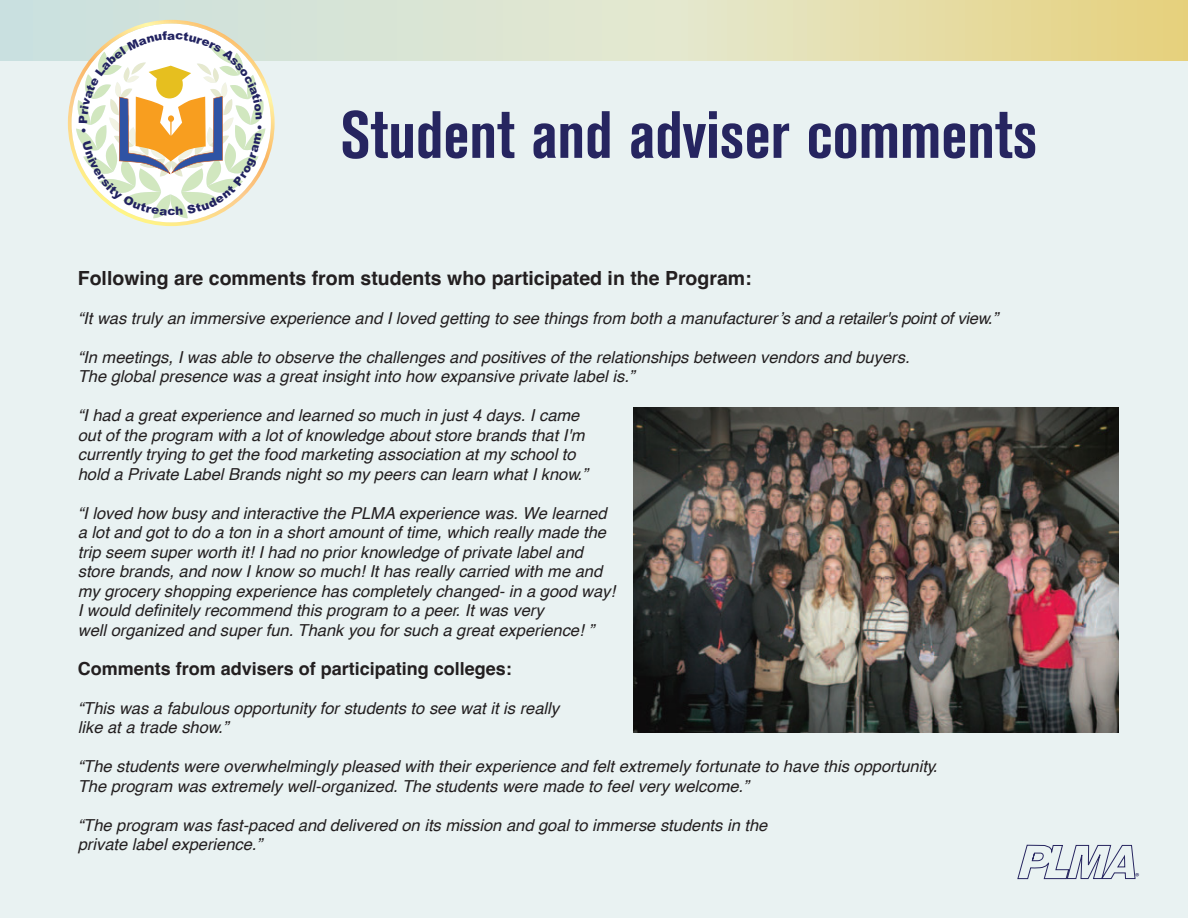
<style>
.page{position:relative;width:1188px;height:918px;background:#e9f2f2}
.page>*{position:absolute;margin:0;border:0;box-sizing:border-box;transform-origin:0 0}
.ParaStyle01_Leading_Auto{font:700 condensed 66px "Akzidenz Grotesk BE";color:#262560}
.ParaStyle15_Leading_34_6_pts{font:700 19.5px "Helvetica";color:#231f20}
.ParaStyle01_Leading_Auto-2{font:700 18px "Helvetica";color:#231f20}
.ParaStyle01_Leading_Auto-3{font:italic 16.5px/19.5px "Helvetica";color:#231f20}
.ParaStyle16_Leading_20_4_pts{font:italic 16.5px/19.5px "Helvetica";color:#231f20}
.ParaStyle15_Leading_34_6_pts-2{font:italic 16.5px "Helvetica";color:#231f20}
.t1{font:900 11.55px "Arial";color:#222361}
.t2{font:10.2px "Myriad Pro";color:#262560}
</style>
<div class="page">
<svg style="left:0;top:0;width:1188px;height:61px;background:#dee0bd"></svg>
<svg style="left:1017px;top:845px;width:119px;height:35px"></svg>
<img style="left:633px;top:407px;width:486px;height:325px">
<svg style="left:68px;top:20px;width:207px;height:206px"></svg>
<p class="t1" style="left:168px;top:203px;width:10px">c</p>
<p class="ParaStyle01_Leading_Auto" style="left:340px;top:97px;width:699px">Student and adviser comments</p>
<p class="ParaStyle15_Leading_34_6_pts" style="left:78px;top:266px;width:675px">Following are comments from students who participated in the Program:</p>
<p class="ParaStyle15_Leading_34_6_pts-2" style="left:78px;top:305px;width:922px">“It was truly an immersive experience and I loved getting to see things from both a manufacturer’s and a retailer's point of view.”</p>
<p class="ParaStyle01_Leading_Auto-3" style="left:78px;top:347px;width:833px">“In meetings, I was able to observe the challenges and positives of the relationships between vendors and buyers.<br>The global presence was a great insight into how expansive private label is.”</p>
<p class="ParaStyle16_Leading_20_4_pts" style="left:78px;top:406px;width:508px">“I had a great experience and learned so much in just 4 days. I came out of the program with a lot of knowledge about store brands that I'm</p>
<p class="ParaStyle01_Leading_Auto-3" style="left:78px;top:445px;width:511px">currently trying to get the food marketing association at my school to hold a Private Label Brands night so my peers can learn what I know.”</p>
<p class="ParaStyle01_Leading_Auto-3" style="left:78px;top:503px;width:539px">“I loved how busy and interactive the PLMA experience was. We learned a lot and got to do a ton in a short amount of time, which really made the trip seem super worth it! I had no prior knowledge of private label and store brands, and now I know so much! It has really carried with me and my grocery shopping experience has completely changed- in a good way!<br>I would definitely recommend this program to a peer. It was very<br>well organized and super fun. Thank you for such a great experience! ”</p>
<p class="ParaStyle01_Leading_Auto-2" style="left:78px;top:657px;width:436px">Comments from advisers of participating colleges:</p>
<p class="ParaStyle01_Leading_Auto-3" style="left:78px;top:698px;width:483px">“This was a fabulous opportunity for students to see wat it is really like at a trade show.”</p>
<p class="ParaStyle01_Leading_Auto-3" style="left:78px;top:757px;width:861px">“The students were overwhelmingly pleased with their experience and felt extremely fortunate to have this opportunity.<br>The program was extremely well-organized. The students were made to feel very welcome.”</p>
<p class="ParaStyle16_Leading_20_4_pts" style="left:78px;top:815px;width:691px">“The program was fast-paced and delivered on its mission and goal to immerse students in the private label experience.”</p>
<p class="t2" style="left:1135px;top:871px;width:6px">®</p>
</div>
